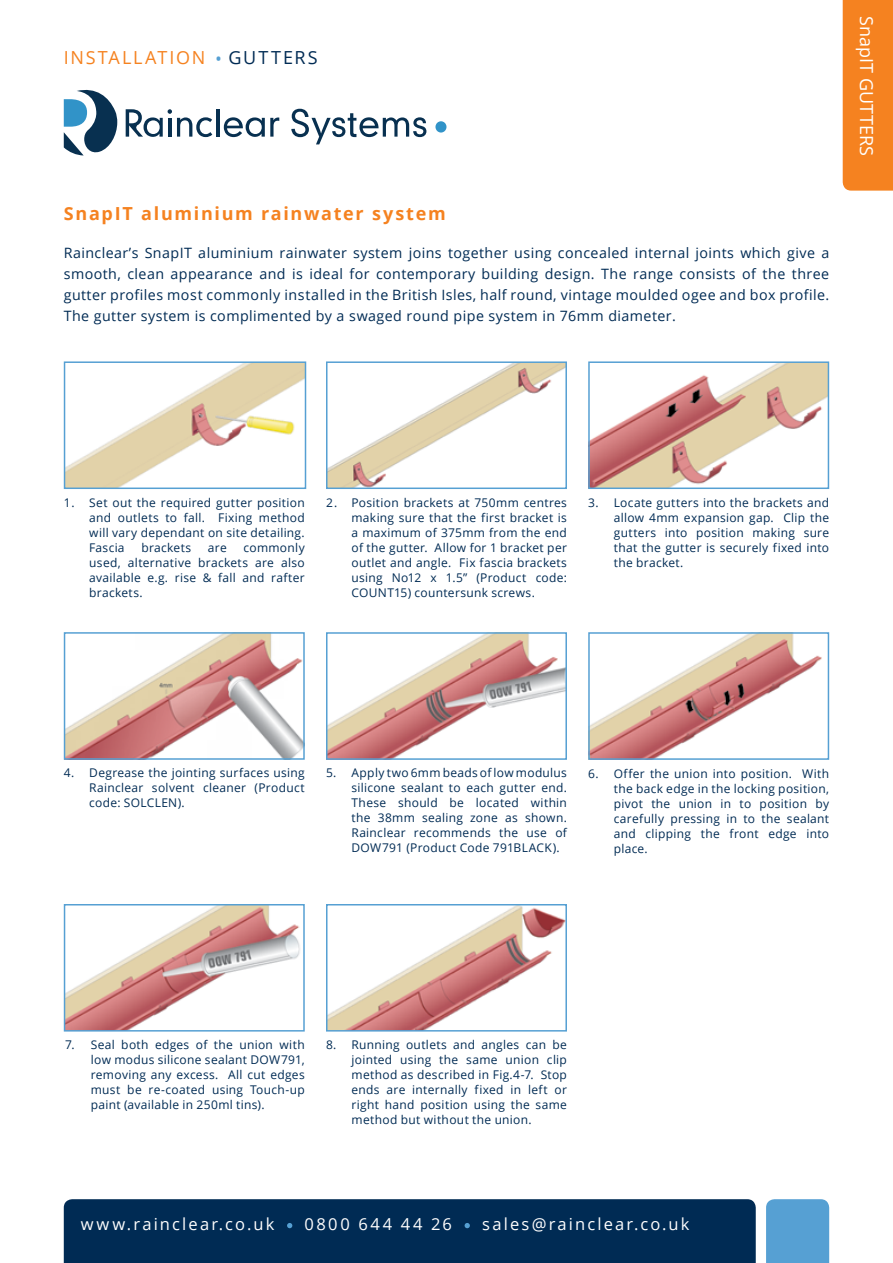
<style>
.page{position:relative;width:893px;height:1263px;background:#fff}
.page>*{position:absolute;margin:0;border:0;box-sizing:border-box;transform-origin:0 0}
.t1{font:700 18px "Open Sans";letter-spacing:.095em;color:#f58220}
.t2{font:18px "Open Sans";letter-spacing:.1em;color:#f58220}
.t3{font:18px "Open Sans";color:#fff}
.t4{font:16.5px "Open Sans";letter-spacing:.13em;color:#fff}
.t5{font:16.5px "Open Sans";letter-spacing:.155em;color:#fff}
.t6{font:14.25px/21px "Open Sans";letter-spacing:.03em;color:#002b54;text-align:justify}
.t7{font:12px/15px "Open Sans";letter-spacing:.025em;color:#002b54;text-align:justify}
.s1{font-weight:300;font-size:25.5px;color:#56a0d3}
.s2{color:#002b54}
</style>
<div class="page">
<div style="left:435px;top:121px;width:11px;height:12px;background:#3193c8;border-radius:50%"></div>
<hr style="left:216px;top:109px;width:4px;height:28px;background:#083050">
<svg style="left:224px;top:117px;width:55px;height:20px"></svg>
<svg style="left:291px;top:109px;width:135px;height:35px"></svg>
<svg style="left:126px;top:109px;width:86px;height:28px"></svg>
<svg style="left:64px;top:90px;width:53px;height:65px"></svg>
<div style="left:843px;top:0;width:50px;height:191px;background:#f58220"></div>
<div style="left:64px;top:1199px;width:692px;height:64px;background:#002b54"></div>
<div style="left:766px;top:1199px;width:63px;height:64px;background:#56a0d3"></div>
<img style="left:67px;top:364px;width:236px;height:122px">
<div style="left:64px;top:361px;width:242px;height:128px;border:2px solid #56a0d3"></div>
<img style="left:329px;top:364px;width:235px;height:122px">
<div style="left:326px;top:361px;width:241px;height:128px;border:2px solid #56a0d3"></div>
<img style="left:591px;top:364px;width:235px;height:122px">
<div style="left:588px;top:361px;width:241px;height:128px;border:2px solid #56a0d3"></div>
<img style="left:67px;top:635px;width:235px;height:122px">
<div style="left:64px;top:632px;width:241px;height:128px;border:2px solid #56a0d3"></div>
<img style="left:329px;top:635px;width:235px;height:122px">
<div style="left:326px;top:632px;width:241px;height:128px;border:2px solid #56a0d3"></div>
<img style="left:591px;top:635px;width:231px;height:122px">
<div style="left:588px;top:632px;width:241px;height:128px;border:2px solid #56a0d3"></div>
<img style="left:67px;top:907px;width:233px;height:121px">
<div style="left:64px;top:904px;width:241px;height:127px;border:2px solid #56a0d3"></div>
<img style="left:329px;top:907px;width:235px;height:121px">
<div style="left:326px;top:904px;width:241px;height:127px;border:2px solid #56a0d3"></div>
<h1 class="t2" style="left:64px;top:45px;width:256px">INSTALLATION <span class="s1">•</span> <span class="s2">GUTTERS</span></h1>
<h1 class="t1" style="left:64px;top:201px;width:384px">SnapIT aluminium rainwater system</h1>
<p class="t6" style="left:64px;top:242px;width:767px">Rainclear’s SnapIT aluminium rainwater system joins together using concealed internal joints which give a smooth, clean appearance and is ideal for contemporary building design. The range consists of the three gutter profiles most commonly installed in the British Isles, half round, vintage moulded ogee and box profile.<br>The gutter system is complimented by a swaged round pipe system in 76mm diameter.</p>
<h1 class="t3" style="left:879px;top:16px;width:142px;rotate:90deg">SnapIT GUTTERS</h1>
<p class="t7" style="left:89px;top:495px;width:217px;text-indent:-26px">1. Set out the required gutter position and outlets to fall. Fixing method will vary dependant on site detailing.<br>Fascia</p>
<p class="t7" style="left:89px;top:540px;width:217px;text-indent:154px">commonly used, alternative brackets are also available e.g. rise &amp; fall and rafter brackets.</p>
<p class="t7" style="left:141px;top:540px;width:51px">brackets</p>
<p class="t7" style="left:208px;top:540px;width:20px">are</p>
<p class="t7" style="left:351px;top:495px;width:217px;text-indent:-26px">2. Position brackets at 750mm centres making sure that the first bracket is a maximum of 375mm from the end of the gutter. Allow for 1 bracket per outlet and angle. Fix fascia brackets using No12 x 1.5” (Product code:<br>COUNT15) countersunk screws.</p>
<p class="t7" style="left:614px;top:495px;width:217px;text-indent:-26px">3. Locate gutters into the brackets and allow 4mm expansion gap. Clip the gutters into position making sure that the gutter is securely fixed into the bracket.</p>
<p class="t7" style="left:89px;top:764px;width:217px;text-indent:-26px">4. Degrease the jointing surfaces using Rainclear solvent cleaner (Product code: SOLCLEN).</p>
<p class="t7" style="left:351px;top:764px;width:217px;text-indent:-26px">5. Apply two 6mm beads of low modulus silicone sealant to each gutter end.<br>These should be located within the 38mm sealing zone as shown.<br>Rainclear recommends the use of DOW791 (Product Code 791BLACK).</p>
<p class="t7" style="left:614px;top:766px;width:217px;text-indent:-26px">6. Offer the union into position. With the back edge in the locking position, pivot the union in to position by carefully pressing in to the sealant and clipping the front edge into place.</p>
<p class="t7" style="left:91px;top:1036px;width:215px;text-indent:-26px">7. Seal both edges of the union with low modus silicone sealant DOW791, removing any excess. All cut edges must be re-coated using Touch-up paint (available in 250ml tins).</p>
<p class="t7" style="left:351px;top:1036px;width:217px;text-indent:-26px">8. Running outlets and angles can be jointed using the same union clip method as described in Fig.4-7. Stop ends are internally fixed in left or right hand position using the same method but without the union.</p>
<h2 class="t4" style="left:81px;top:1212px;width:195px">www.rainclear.co.uk</h2>
<h2 class="t5" style="left:305px;top:1212px;width:149px">0800 644 44 26</h2>
<h2 class="t4" style="left:482px;top:1212px;width:209px">sales@rainclear.co.uk</h2>
</div>
